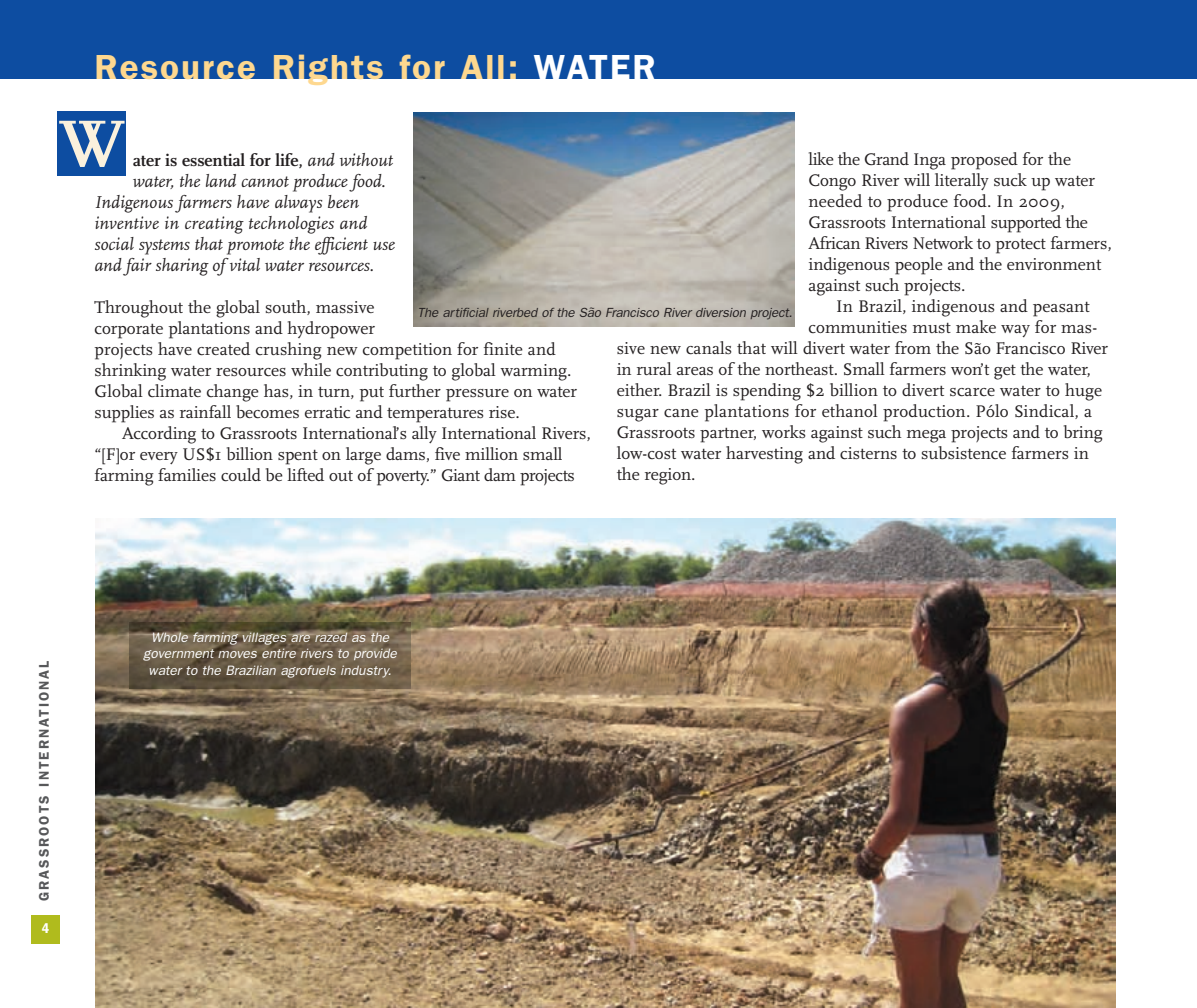
<style>
.page{position:relative;width:1197px;height:1008px;background:#fff}
.page>*{position:absolute;margin:0;border:0;box-sizing:border-box;transform-origin:0 0}
.t1{font:700 68.25px "Scala LF";color:#faf1dd}
.t2{font:600 35px "Franklin Gothic";letter-spacing:.06em;color:#fed88f}
.t3{font:italic 17.85px/21px "Scala LF";letter-spacing:-.005em;color:#231f20}
.t4{font:17.5px/21px "Scala";color:#231f20}
.t5{font:700 17.5px "Scala LF";letter-spacing:-.005em;color:#231f20}
.t6{font:600 condensed 14.53px "Franklin Gothic";color:#fff}
.t7{font:600 14px "Franklin Gothic";letter-spacing:.145em;color:#57585a}
.t8{font:italic 13.65px/16.4px "Franklin Gothic";color:#fff;text-align:center}
.t9{font:italic 13.3px "Franklin Gothic";letter-spacing:-.01em;color:#231f20}
.s1{color:#fff}
.s2{font-weight:400;font-style:italic;font-size:17.85px}
</style>
<div class="page">
<div style="left:0;top:0;width:1197px;height:79px;background:#0d4da1"></div>
<div style="left:31px;top:915px;width:29px;height:29px;background:#b0bb1d"></div>
<img style="left:96px;top:518px;width:1019px;height:490px">
<div style="left:58px;top:111px;width:68px;height:65px;background:#0d4da1"></div>
<img style="left:413px;top:113px;width:382px;height:213px">
<img style="left:130px;top:622px;width:280px;height:67px">
<h2 class="t2" style="left:94px;top:55px;width:563px">Resource Rights for All: <span class="s1">WATER</span></h2>
<h1 class="t1" style="left:60px;top:116px;width:66px">W</h1>
<p class="t4" style="left:809px;top:151px;width:305px">like the Grand Inga proposed for the Congo River will literally suck up water needed to produce food. In 2009, Grassroots International supported the African Rivers Network to protect farmers, indigenous people and the environment against such projects.</p>
<p class="t4" style="left:836px;top:298px;width:255px">In Brazil, indigenous and peasant</p>
<p class="t4" style="left:809px;top:319px;width:290px">communities must make way for mas-</p>
<p class="t4" style="left:617px;top:340px;width:493px">sive new canals that will divert water from the São Francisco River</p>
<p class="t4" style="left:617px;top:361px;width:476px">in rural areas of the northeast. Small farmers won’t get the water,</p>
<p class="t4" style="left:617px;top:382px;width:487px">either. Brazil is spending $2 billion to divert scarce water to huge</p>
<p class="t4" style="left:617px;top:403px;width:477px">sugar cane plantations for ethanol production. Pólo Sindical, a</p>
<p class="t4" style="left:617px;top:424px;width:487px">Grassroots partner, works against such mega projects and to bring</p>
<p class="t4" style="left:617px;top:445px;width:474px">low-cost water harvesting and cisterns to subsistence farmers in</p>
<p class="t4" style="left:617px;top:466px;width:80px">the region.</p>
<p class="t5" style="left:133px;top:154px;width:261px">ater is essential for life, <span class="s2">and without</span></p>
<p class="t3" style="left:94px;top:172px;width:302px;text-indent:39px">water, the land cannot produce food.<br>Indigenous farmers have always been inventive in creating technologies and social systems that promote the efficient use and fair sharing of vital water resources.</p>
<p class="t4" style="left:94px;top:299px;width:484px">Throughout the global south, massive<br>corporate plantations and hydropower<br>projects have created crushing new competition for finite and shrinking water resources while contributing to global warming.<br>Global climate change has, in turn, put further pressure on water supplies as rainfall becomes erratic and temperatures rise.</p>
<p class="t4" style="left:94px;top:425px;width:498px;text-indent:28px">According to Grassroots International’s ally International Rivers, “[F]or every US$1 billion spent on large dams, five million small farming families could be lifted out of poverty.” Giant dam projects</p>
<p class="t9" style="left:418px;top:305px;width:376px">The artificial riverbed of the São Francisco River diversion project.</p>
<p class="t7" style="left:39px;top:901px;width:242px;rotate:-90deg">GRASSROOTS INTERNATIONAL</p>
<p class="t6" style="left:42px;top:924px;width:9px">4</p>
<p class="t8" style="left:144px;top:629px;width:255px">Whole farming villages are razed as the government moves entire rivers to provide water to the Brazilian agrofuels industry.</p>
</div>
